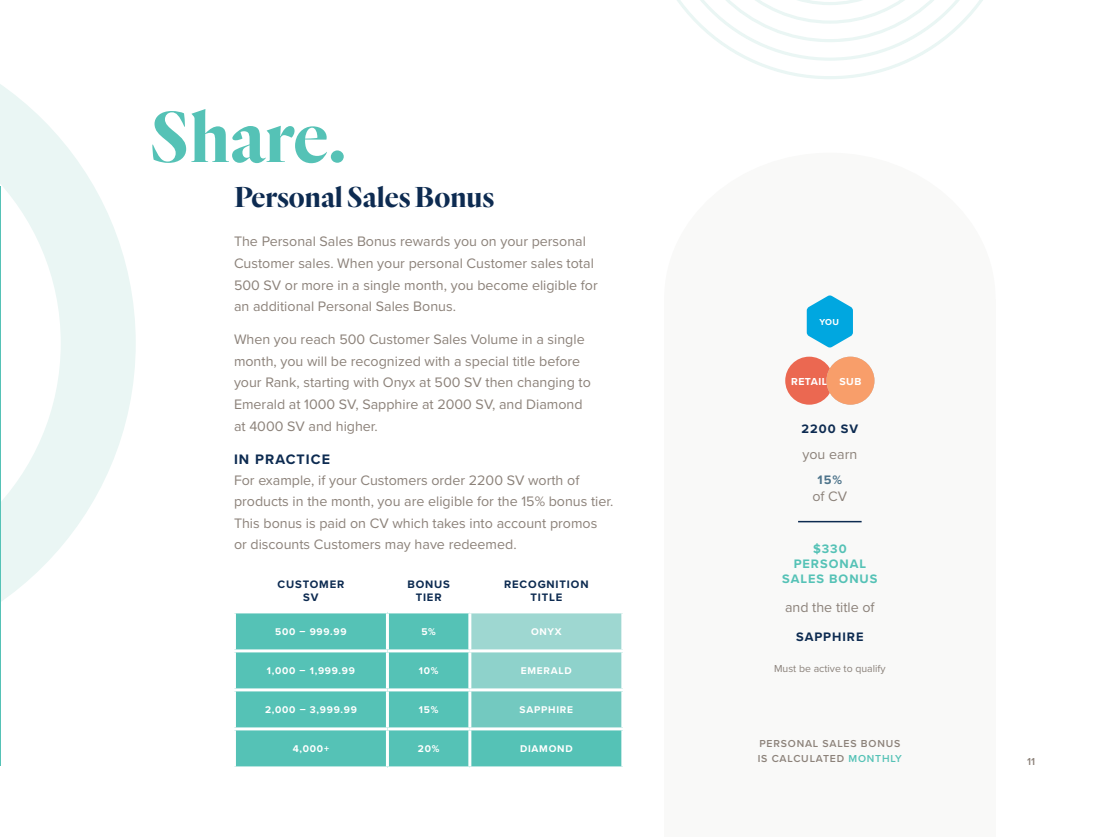
<style>
.page{position:relative;width:1107px;height:837px;background:#fff}
.page>*{position:absolute;margin:0;border:0;box-sizing:border-box;transform-origin:0 0}
.t1{font:700 75px "Quarto";color:#55c2b6}
.t2{font:700 30px "Quarto";color:#0d2b51}
.t3{font:14.25px/21.8px "Proxima Nova";color:#8c827a}
.t4{font:700 14.25px "Proxima Nova";letter-spacing:.075em;color:#0d2b51}
.t5{font:700 12.75px/15px "Proxima Nova";letter-spacing:.075em;color:#55c2b6;text-align:center}
.t6{font:700 12.75px "Proxima Nova";letter-spacing:.075em;color:#0d2b51}
.t7{font:700 12.75px "Proxima Nova";color:#4e748b}
.t8{font:700 11.25px/13.5px "Proxima Nova";letter-spacing:.075em;color:#0d2b51;text-align:center}
.t9{font:600 10.5px/15px "Proxima Nova";letter-spacing:.075em;color:#8c827a}
.t10{font:10.5px "Proxima Nova";color:#8b827b}
.t11{font:700 10.5px "Proxima Nova";letter-spacing:.04em;color:#fff}
.t12{font:700 10.2px "Proxima Nova";letter-spacing:.075em;color:#fff}
.t13{font:700 9px "Proxima Nova";color:#fff}
.s1{color:#55c2b6}
</style>
<div class="page">
<svg style="left:0;top:84px;width:136px;height:518px"></svg>
<div style="left:664px;top:300px;width:332px;height:537px;background:#f9f9f8"></div>
<div style="left:664px;top:153px;width:332px;height:292px;background:#f9f9f8;border-radius:50%"></div>
<hr style="left:0;top:186px;width:1px;height:580px;background:#55c2b6">
<div style="left:236px;top:613px;width:385px;height:153px;background:#55c2b6"></div>
<div style="left:470px;top:612px;width:153px;height:39px;background:#9ed7d1"></div>
<div style="left:470px;top:651px;width:153px;height:39px;background:#8ed2cb"></div>
<div style="left:470px;top:690px;width:153px;height:39px;background:#73c9c0"></div>
<hr style="left:386px;top:613px;width:3px;height:36px;background:#fff">
<hr style="left:470px;top:610px;width:154px;height:3px;background:#fff">
<hr style="left:468px;top:613px;width:3px;height:36px;background:#fff">
<hr style="left:621px;top:613px;width:3px;height:36px;background:#fff">
<hr style="left:233px;top:649px;width:154px;height:3px;background:#fff">
<hr style="left:387px;top:649px;width:83px;height:3px;background:#fff">
<hr style="left:386px;top:652px;width:3px;height:36px;background:#fff">
<hr style="left:470px;top:649px;width:154px;height:3px;background:#fff">
<hr style="left:468px;top:652px;width:3px;height:36px;background:#fff">
<hr style="left:621px;top:652px;width:3px;height:36px;background:#fff">
<hr style="left:233px;top:688px;width:154px;height:3px;background:#fff">
<hr style="left:387px;top:688px;width:83px;height:3px;background:#fff">
<hr style="left:386px;top:691px;width:3px;height:36px;background:#fff">
<hr style="left:470px;top:688px;width:154px;height:3px;background:#fff">
<hr style="left:468px;top:691px;width:3px;height:36px;background:#fff">
<hr style="left:621px;top:691px;width:3px;height:36px;background:#fff">
<hr style="left:233px;top:727px;width:154px;height:3px;background:#fff">
<hr style="left:387px;top:727px;width:83px;height:3px;background:#fff">
<hr style="left:386px;top:730px;width:3px;height:36px;background:#fff">
<hr style="left:470px;top:727px;width:154px;height:3px;background:#fff">
<hr style="left:468px;top:730px;width:3px;height:36px;background:#fff">
<svg style="left:677px;top:0;width:306px;height:79px"></svg>
<hr style="left:798px;top:521px;width:64px;height:1px;background:#0d2b51">
<div style="left:785px;top:357px;width:48px;height:48px;background:#eb6851;border-radius:50%"></div>
<div style="left:826px;top:357px;width:48px;height:48px;background:#f89e6a;border-radius:24px"></div>
<svg style="left:807px;top:295px;width:46px;height:53px"></svg>
<h1 class="t1" style="left:149px;top:86px;width:199px">Share.</h1>
<h2 class="t2" style="left:234px;top:177px;width:262px">Personal Sales Bonus</h2>
<p class="t3" style="left:234px;top:230px;width:365px">The Personal Sales Bonus rewards you on your personal Customer sales. When your personal Customer sales total 500 SV or more in a single month, you become eligible for an additional Personal Sales Bonus.</p>
<p class="t3" style="left:234px;top:328px;width:358px">When you reach 500 Customer Sales Volume in a single month, you will be recognized with a special title before your Rank, starting with Onyx at 500 SV then changing to Emerald at 1000 SV, Sapphire at 2000 SV, and Diamond at 4000 SV and higher.</p>
<p class="t4" style="left:234px;top:448px;width:98px">IN PRACTICE</p>
<p class="t3" style="left:234px;top:469px;width:381px;line-height:21.3px">For example, if your Customers order 2200 SV worth of products in the month, you are eligible for the 15% bonus tier.<br>This bonus is paid on CV which takes into account promos or discounts Customers may have redeemed.</p>
<p class="t8" style="left:278px;top:577px;width:68px">CUSTOMER<br>SV</p>
<p class="t8" style="left:407px;top:577px;width:44px">BONUS<br>TIER</p>
<p class="t8" style="left:504px;top:577px;width:86px">RECOGNITION<br>TITLE</p>
<p class="t12" style="left:275px;top:624px;width:73px">500 – 999.99</p>
<p class="t12" style="left:421px;top:624px;width:16px">5%</p>
<p class="t12" style="left:531px;top:624px;width:32px">ONYX</p>
<p class="t12" style="left:267px;top:663px;width:90px">1,000 – 1,999.99</p>
<p class="t12" style="left:419px;top:663px;width:21px">10%</p>
<p class="t12" style="left:521px;top:663px;width:53px">EMERALD</p>
<p class="t12" style="left:265px;top:702px;width:93px">2,000 – 3,999.99</p>
<p class="t12" style="left:419px;top:702px;width:21px">15%</p>
<p class="t12" style="left:520px;top:702px;width:55px">SAPPHIRE</p>
<p class="t12" style="left:293px;top:741px;width:38px">4,000+</p>
<p class="t12" style="left:418px;top:741px;width:23px">20%</p>
<p class="t12" style="left:520px;top:741px;width:54px">DIAMOND</p>
<p class="t13" style="left:819px;top:315px;width:21px">YOU</p>
<p class="t11" style="left:791px;top:374px;width:72px">RETAIL SUB</p>
<p class="t6" style="left:802px;top:419px;width:58px">2200 SV</p>
<p class="t3" style="left:802px;top:443px;width:56px">you earn</p>
<p class="t7" style="left:818px;top:470px;width:26px">15%</p>
<p class="t3" style="left:812px;top:485px;width:36px">of CV</p>
<p class="t5" style="left:782px;top:541px;width:97px">$330<br>PERSONAL<br>SALES BONUS</p>
<p class="t3" style="left:785px;top:595px;width:91px">and the title of</p>
<p class="t6" style="left:796px;top:627px;width:69px">SAPPHIRE</p>
<p class="t10" style="left:774px;top:661px;width:113px">Must be active to qualify</p>
<p class="t9" style="left:758px;top:735px;width:146px">PERSONAL SALES BONUS<br>IS CALCULATED <span class="s1">MONTHLY</span></p>
<p class="t9" style="left:1027px;top:754px;width:9px">11</p>
</div>
